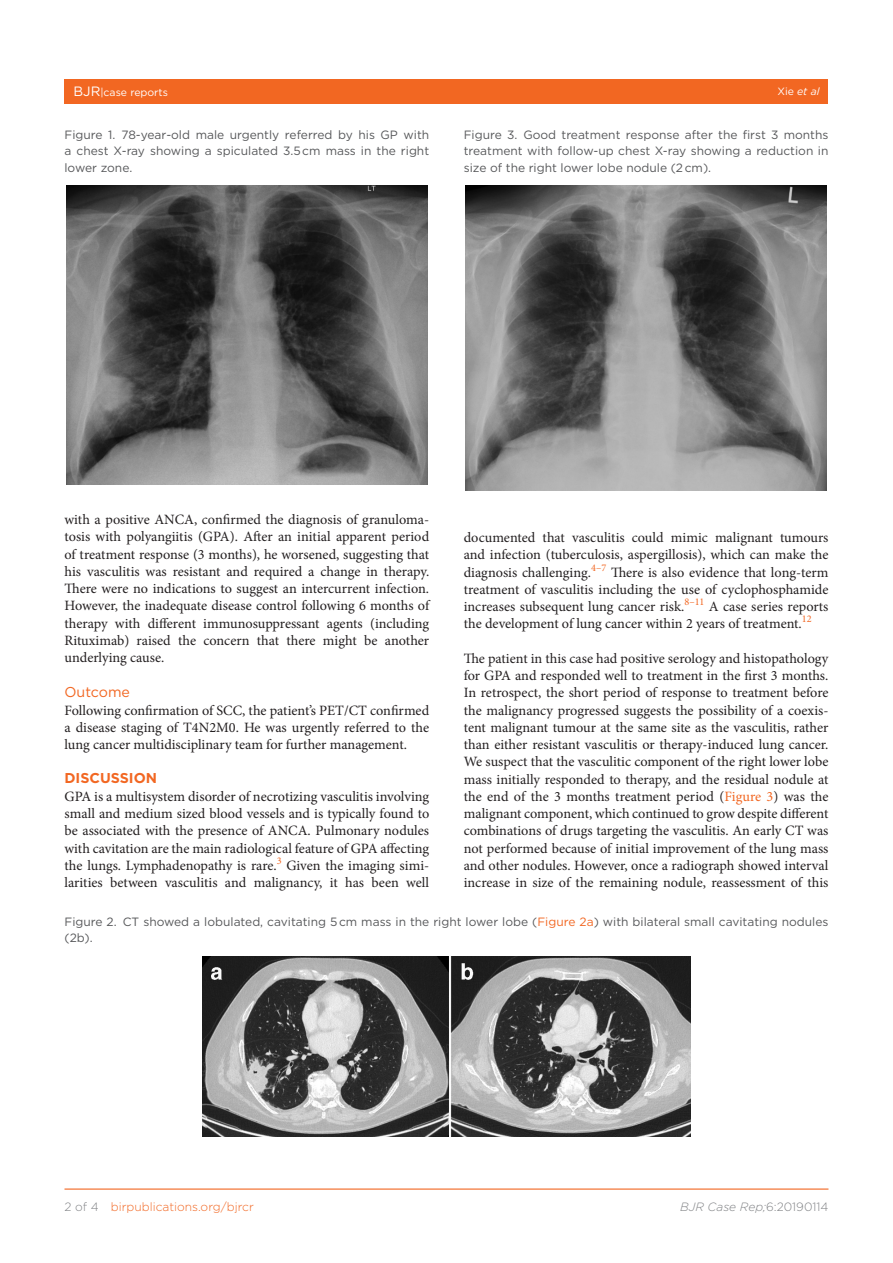
<style>
.page{position:relative;width:893px;height:1263px;background:#fff}
.page>*{position:absolute;margin:0;border:0;box-sizing:border-box;transform-origin:0 0}
.t1{font:14.25px/17.2px "Minion Pro";color:#231f20;text-align:justify}
.t2{font:700 14.25px "Gotham";color:#f26722}
.t3{font:14.25px "Gotham";color:#f26722}
.t4{font:12px/16.5px "Gotham";color:#57585a;text-align:justify}
.t5{font:300 12px "Gotham";color:#f26722}
.t6{font:italic 300 12px "Gotham";color:#808285}
.t7{font:10.5px "Gotham";color:#fff}
.t8{font:italic 10.5px "Gotham";color:#fff}
.s1{font-size:13.5px}
.s2{font-style:normal}
.s3{color:#f26722}
.s4{color:#808285}
</style>
<div class="page">
<hr style="left:64px;top:1188px;width:764px;height:2px;background:#f26722">
<div style="left:64px;top:79px;width:764px;height:24px;background:#f26722"></div>
<img style="left:66px;top:186px;width:362px;height:299px">
<img style="left:202px;top:956px;width:489px;height:180px">
<img style="left:465px;top:186px;width:362px;height:304px">
<p class="t7" style="left:74px;top:85px;width:96px"><span class="s1">BJR</span>|case reports</p>
<p class="t8" style="left:777px;top:86px;width:43px"><span class="s2">Xie</span> et al</p>
<p class="t4" style="left:64px;top:126px;width:366px">Figure 1. 78-year-old male urgently referred by his GP with a chest X-ray showing a spiculated 3.5 cm mass in the right lower zone.</p>
<p class="t4" style="left:464px;top:126px;width:366px">Figure 3. Good treatment response after the first 3 months treatment with follow-up chest X-ray showing a reduction in size of the right lower lobe nodule (2 cm).</p>
<p class="t1" style="left:64px;top:511px;width:366px">with a positive ANCA, confirmed the diagnosis of granuloma&shy;tosis with polyangiitis (GPA). After an initial apparent period of treatment response (3 months), he worsened, suggesting that his vasculitis was resistant and required a change in therapy.<br>There were no indications to suggest an intercurrent infection.<br>However, the inadequate disease control following 6 months of therapy with different immunosuppressant agents (including Rituximab) raised the concern that there might be another underlying cause.</p>
<p class="t3" style="left:64px;top:682px;width:67px">Outcome</p>
<p class="t1" style="left:64px;top:701px;width:366px">Following confirmation of SCC, the patient’s PET/CT confirmed a disease staging of T4N2M0. He was urgently referred to the lung cancer multidisciplinary team for further management.</p>
<p class="t2" style="left:64px;top:768px;width:94px">DISCUSSION</p>
<p class="t1" style="left:64px;top:788px;width:366px">GPA is a multisystem disorder of necrotizing vasculitis involving small and medium sized blood vessels and is typically found to be associated with the presence of ANCA. Pulmonary nodules with cavitation are the main radiological feature of GPA affecting the lungs. Lymphadenopathy is rare.<sup>3</sup> Given the imaging simi&shy;larities between vasculitis and malignancy, it has been well</p>
<p class="t1" style="left:464px;top:529px;width:366px">documented that vasculitis could mimic malignant tumours and infection (tuberculosis, aspergillosis), which can make the diagnosis challenging.<sup>4–7</sup> There is also evidence that long-term treatment of vasculitis including the use of cyclophosphamide increases subsequent lung cancer risk.<sup>8–11</sup> A case series reports the development of lung cancer within 2 years of treatment.<sup>12</sup></p>
<p class="t1" style="left:464px;top:650px;width:366px">The patient in this case had positive serology and histopathology for GPA and responded well to treatment in the first 3 months.<br>In retrospect, the short period of response to treatment before the malignancy progressed suggests the possibility of a coexis&shy;tent malignant tumour at the same site as the vasculitis, rather than either resistant vasculitis or therapy-induced lung cancer.<br>We suspect that the vasculitic component of the right lower lobe mass initially responded to therapy, and the residual nodule at the end of the 3 months treatment period (<span class="s3">Figure 3</span>) was the malignant component, which continued to grow despite different combinations of drugs targeting the vasculitis. An early CT was not performed because of initial improvement of the lung mass and other nodules. However, once a radiograph showed interval increase in size of the remaining nodule, reassessment of this</p>
<p class="t4" style="left:64px;top:913px;width:765px">Figure 2. CT showed a lobulated, cavitating 5 cm mass in the right lower lobe (<span class="s3">Figure 2a</span>) with bilateral small cavitating nodules (2b).</p>
<p class="t5" style="left:64px;top:1199px;width:191px"><span class="s4">2 of 4</span> birpublications.org/bjrcr</p>
<p class="t6" style="left:680px;top:1199px;width:150px">BJR Case Rep;<span class="s2">6:20190114</span></p>
</div>
